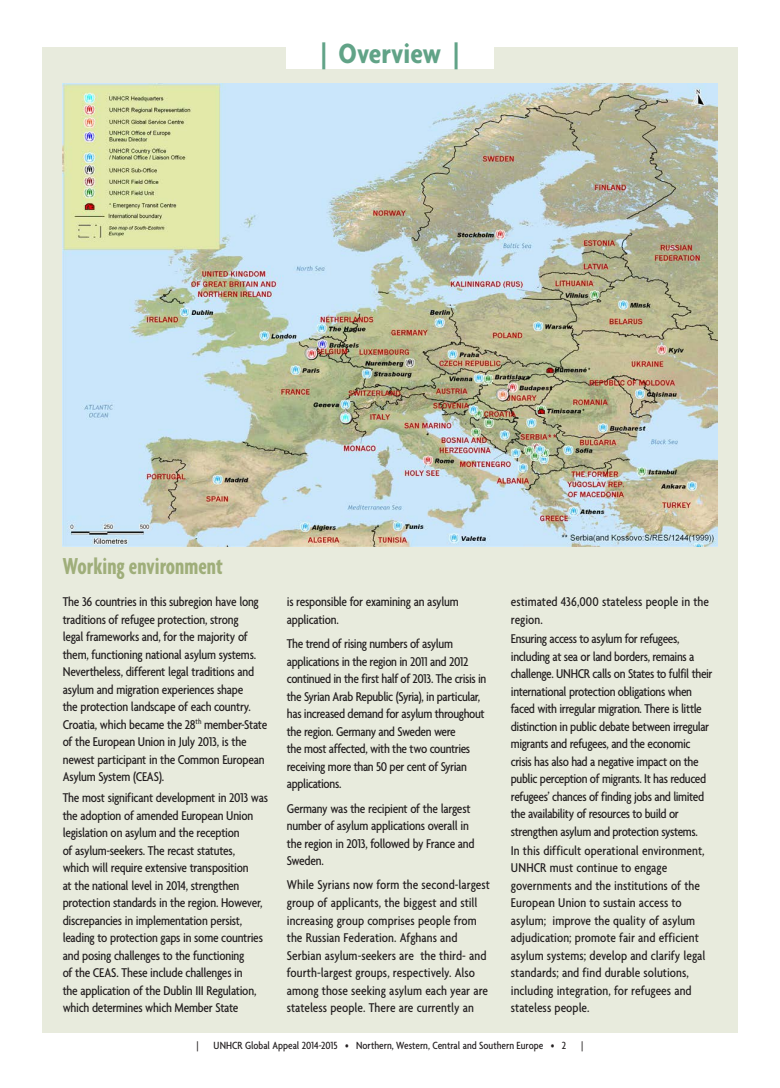
<style>
.page{position:relative;width:780px;height:1088px;background:#fff}
.page>*{position:absolute;margin:0;border:0;box-sizing:border-box;transform-origin:0 0}
.t1{font:700 condensed 30px "Agenda";color:#61a387}
.t2{font:700 extra-condensed 25px "Agenda";color:#9fae7a}
.t3{font:500 condensed 13.75px/17.5px "Agenda";letter-spacing:-.02em;color:#231f20}
.t4{font:500 condensed 13.75px/17.5px "Agenda";color:#231f20}
.t5{font:500 condensed 11.25px "Agenda";color:#231f20}
</style>
<div class="page">
<div style="left:42px;top:47px;width:695px;height:985px;background:#e8ebdd"></div>
<div style="left:286px;top:37px;width:208px;height:32px;background:#fff"></div>
<img style="left:63px;top:84px;width:654px;height:463px">
<h1 class="t1" style="left:321px;top:35px;width:140px">| Overview |</h1>
<h2 class="t2" style="left:63px;top:552px;width:161px">Working environment</h2>
<p class="t3" style="left:63px;top:593px;width:206px">The 36 countries in this subregion have long traditions of refugee protection, strong<br>legal frameworks and, for the majority of them, functioning national asylum systems.<br>Nevertheless, different legal traditions and asylum and migration experiences shape<br>the protection landscape of each country.<br>Croatia, which became the 28<sup>th</sup> member-State of the European Union in July 2013, is the newest participant in the Common European Asylum System (CEAS).</p>
<p class="t3" style="left:63px;top:789px;width:207px">The most significant development in 2013 was the adoption of amended European Union legislation on asylum and the reception<br>of asylum-seekers. The recast statutes,<br>which will require extensive transposition<br>at the national level in 2014, strengthen protection standards in the region. However, discrepancies in implementation persist, leading to protection gaps in some countries and posing challenges to the functioning<br>of the CEAS. These include challenges in<br>the application of the Dublin III Regulation, which determines which Member State</p>
<p class="t3" style="left:287px;top:593px;width:173px">is responsible for examining an asylum application.</p>
<p class="t3" style="left:287px;top:635px;width:201px">The trend of rising numbers of asylum applications in the region in 2011 and 2012 continued in the first half of 2013. The crisis in the Syrian Arab Republic (Syria), in particular, has increased demand for asylum throughout the region. Germany and Sweden were<br>the most affected, with the two countries receiving more than 50 per cent of Syrian applications.</p>
<p class="t3" style="left:287px;top:799px;width:189px">Germany was the recipient of the largest number of asylum applications overall in the region in 2013, followed by France and<br>Sweden.</p>
<p class="t4" style="left:287px;top:876px;width:205px">While Syrians now form the second-largest group of applicants, the biggest and still increasing group comprises people from the Russian Federation. Afghans and Serbian asylum-seekers are the third- and fourth-largest groups, respectively. Also among those seeking asylum each year are stateless people. There are currently an</p>
<p class="t4" style="left:511px;top:593px;width:200px">estimated 436,000 stateless people in the region.</p>
<p class="t3" style="left:511px;top:629px;width:203px">Ensuring access to asylum for refugees, including at sea or land borders, remains a challenge. UNHCR calls on States to fulfil their international protection obligations when faced with irregular migration. There is little distinction in public debate between irregular migrants and refugees, and the economic crisis has also had a negative impact on the public perception of migrants. It has reduced refugees’ chances of finding jobs and limited the availability of resources to build or strengthen asylum and protection systems.</p>
<p class="t4" style="left:511px;top:841px;width:196px">In this difficult operational environment, UNHCR must continue to engage governments and the institutions of the European Union to sustain access to asylum; improve the quality of asylum adjudication; promote fair and efficient asylum systems; develop and clarify legal standards; and find durable solutions, including integration, for refugees and stateless people.</p>
<p class="t5" style="left:196px;top:1039px;width:4px">|</p>
<p class="t5" style="left:214px;top:1039px;width:354px">UNHCR Global Appeal 2014-2015 • Northern, Western, Central and Southern Europe • 2</p>
<p class="t5" style="left:581px;top:1039px;width:4px">|</p>
</div>
